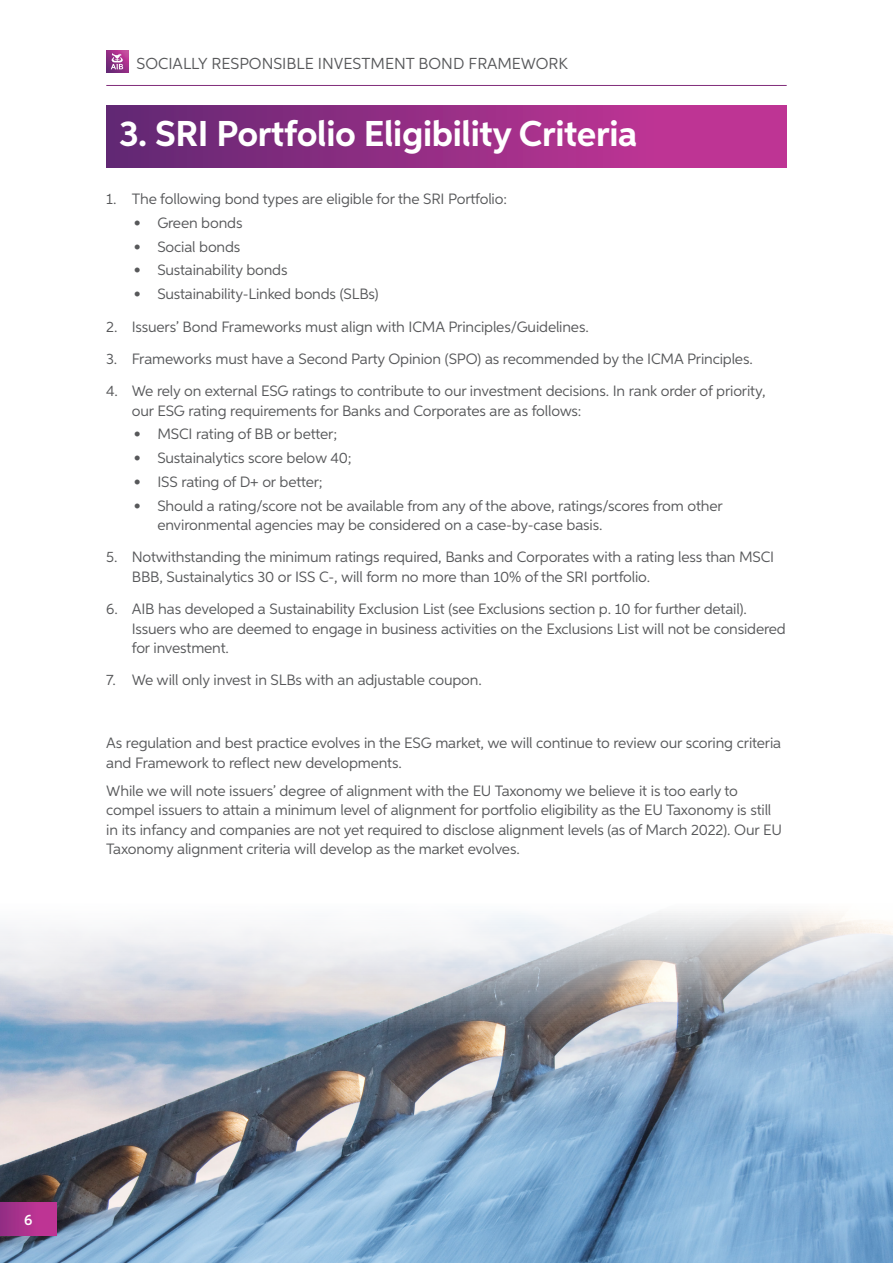
<style>
.page{position:relative;width:893px;height:1263px;background:#fff}
.page>*{position:absolute;margin:0;border:0;box-sizing:border-box;transform-origin:0 0}
.Heading{font:700 36px "Aspira";letter-spacing:-.01em;color:#fff}
.t1{font:15.9px "Aspira";color:#57585a}
.Number_list{font:15px/19.5px "Aspira";letter-spacing:-.01em;color:#57585a}
.Body{font:15px/19.5px "Aspira";letter-spacing:-.01em;color:#57585a}
.t2{font:600 15px "Aspira";color:#fff}
</style>
<div class="page">
<hr style="left:106px;top:85px;width:681px;height:1px;background:#812d7b">
<svg style="left:106px;top:50px;width:22px;height:22px"></svg>
<div style="left:106px;top:106px;width:681px;height:61px;background:linear-gradient(to right,#632874,#cc3699)"></div>
<img style="left:0;top:911px;width:893px;height:352px">
<div style="left:0;top:1202px;width:56px;height:33px;background:linear-gradient(to right,#962f85,#c73597)"></div>
<p class="t1" style="left:136px;top:54px;width:433px">SOCIALLY RESPONSIBLE INVESTMENT BOND FRAMEWORK</p>
<p class="Heading" style="left:119px;top:112px;width:520px">3. SRI Portfolio Eligibility Criteria</p>
<p class="Number_list" style="left:106px;top:189px;width:402px">1. The following bond types are eligible for the SRI Portfolio:</p>
<p class="Body" style="left:134px;top:213px;width:110px">• Green bonds</p>
<p class="Body" style="left:134px;top:237px;width:108px">• Social bonds</p>
<p class="Body" style="left:134px;top:260px;width:155px">• Sustainability bonds</p>
<p class="Body" style="left:134px;top:284px;width:246px">• Sustainability-Linked bonds (SLBs)</p>
<p class="Number_list" style="left:106px;top:316px;width:484px">2. Issuers’ Bond Frameworks must align with ICMA Principles/Guidelines.</p>
<p class="Number_list" style="left:106px;top:349px;width:648px">3. Frameworks must have a Second Party Opinion (SPO) as recommended by the ICMA Principles.</p>
<p class="Number_list" style="left:132px;top:381px;width:635px;text-indent:-26px">4. We rely on external ESG ratings to contribute to our investment decisions. In rank order of priority, our ESG rating requirements for Banks and Corporates are as follows:</p>
<p class="Body" style="left:134px;top:424px;width:205px">• MSCI rating of BB or better;</p>
<p class="Body" style="left:134px;top:448px;width:219px">• Sustainalytics score below 40;</p>
<p class="Body" style="left:134px;top:472px;width:190px">• ISS rating of D+ or better;</p>
<p class="Body" style="left:157px;top:495px;width:567px;text-indent:-23px">• Should a rating/score not be available from any of the above, ratings/scores from other environmental agencies may be considered on a case-by-case basis.</p>
<p class="Number_list" style="left:132px;top:547px;width:644px;text-indent:-26px">5. Notwithstanding the minimum ratings required, Banks and Corporates with a rating less than MSCI<br>BBB, Sustainalytics 30 or ISS C-, will form no more than 10% of the SRI portfolio.</p>
<p class="Number_list" style="left:132px;top:599px;width:656px;text-indent:-26px">6. AIB has developed a Sustainability Exclusion List (see Exclusions section p. 10 for further detail).<br>Issuers who are deemed to engage in business activities on the Exclusions List will not be considered for investment.</p>
<p class="Number_list" style="left:106px;top:670px;width:377px">7. We will only invest in SLBs with an adjustable coupon.</p>
<p class="Body" style="left:106px;top:733px;width:676px">As regulation and best practice evolves in the ESG market, we will continue to review our scoring criteria and Framework to reflect new developments.</p>
<p class="Body" style="left:106px;top:780px;width:677px">While we will note issuers’ degree of alignment with the EU Taxonomy we believe it is too early to compel issuers to attain a minimum level of alignment for portfolio eligibility as the EU Taxonomy is still in its infancy and companies are not yet required to disclose alignment levels (as of March 2022). Our EU Taxonomy alignment criteria will develop as the market evolves.</p>
<p class="t2" style="left:24px;top:1210px;width:10px">6</p>
</div>
